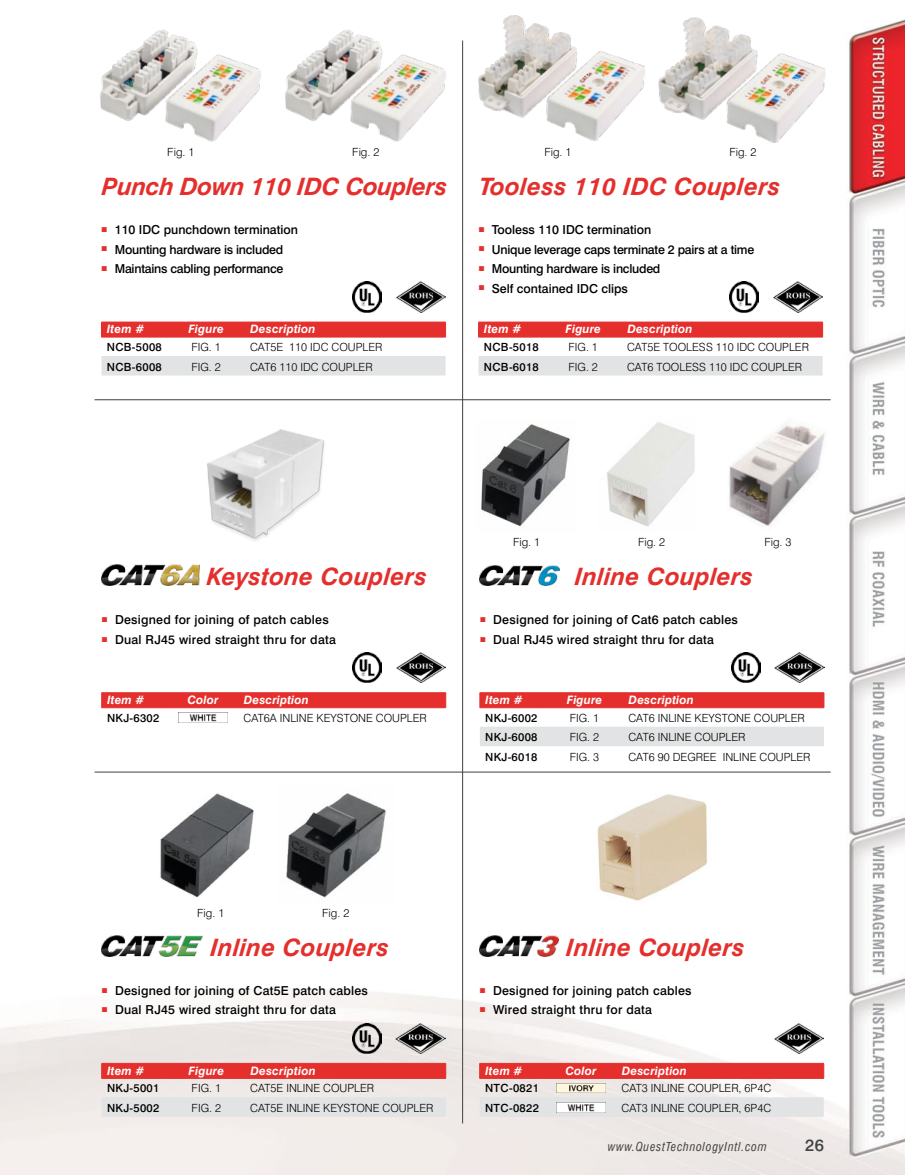
<style>
.page{position:relative;width:905px;height:1175px;background:#fff}
.page>*{position:absolute;margin:0;border:0;box-sizing:border-box;transform-origin:0 0}
.t1{font:italic 700 24px "Swiss 721 BT";letter-spacing:.015em;color:#e42f2d}
.t2{font:500 16.5px "Swiss 721 BT";color:#414042}
.t3{font:500 12.3px "Swiss 721 BT";letter-spacing:.02em;color:#000}
.t4{font:500 12.3px "Swiss 721 BT";letter-spacing:-.02em;color:#000}
.t5{font:500 12.3px "Swiss 721 BT";color:#000}
.t6{font:italic condensed 12px "Swiss 721 BT";letter-spacing:.06em;color:#414042}
.t7{font:italic 700 11.7px "Swiss 721 BT";letter-spacing:.015em;color:#fff}
.t8{font:300 11.25px "Swiss 721 BT";color:#000}
.t9{font:500 11.25px "Swiss 721 BT";letter-spacing:.025em;color:#000}
</style>
<div class="page">
<img style="left:0;top:19px;width:904px;height:1155px">
<img style="left:479px;top:935px;width:79px;height:21px">
<hr style="left:94px;top:771px;width:736px;height:1px;background:#414042">
<hr style="left:462px;top:41px;width:1px;height:1082px;background:#414042">
<img style="left:774px;top:1023px;width:49px;height:30px">
<div style="left:479px;top:1097px;width:344px;height:19px;background:#e2e3e4"></div>
<div style="left:479px;top:1063px;width:345px;height:15px;background:#e42f2d"></div>
<hr style="left:479px;top:1078px;width:61px;height:1px;background:#e42f2d">
<hr style="left:540px;top:1078px;width:81px;height:1px;background:#e42f2d">
<hr style="left:621px;top:1078px;width:203px;height:1px;background:#e42f2d">
<img style="left:556px;top:1083px;width:49px;height:9px">
<img style="left:556px;top:1102px;width:49px;height:10px">
<img style="left:575px;top:790px;width:153px;height:114px">
<img style="left:731px;top:652px;width:29px;height:30px">
<img style="left:774px;top:652px;width:50px;height:31px">
<div style="left:480px;top:726px;width:343px;height:20px;background:#e2e3e4"></div>
<div style="left:479px;top:692px;width:345px;height:15px;background:#e42f2d"></div>
<hr style="left:479px;top:707px;width:61px;height:1px;background:#e42f2d">
<hr style="left:540px;top:707px;width:88px;height:1px;background:#e42f2d">
<hr style="left:628px;top:707px;width:196px;height:1px;background:#e42f2d">
<img style="left:353px;top:652px;width:29px;height:30px">
<img style="left:396px;top:652px;width:50px;height:31px">
<svg style="left:101px;top:692px;width:345px;height:15px;background:#e4312f"></svg>
<hr style="left:101px;top:707px;width:61px;height:1px;background:#e42f2d">
<hr style="left:162px;top:707px;width:81px;height:1px;background:#e42f2d">
<hr style="left:243px;top:707px;width:203px;height:1px;background:#e42f2d">
<img style="left:178px;top:712px;width:49px;height:10px">
<img style="left:480px;top:565px;width:79px;height:21px">
<img style="left:101px;top:565px;width:98px;height:21px">
<img style="left:474px;top:419px;width:101px;height:113px">
<img style="left:596px;top:415px;width:100px;height:117px">
<img style="left:727px;top:417px;width:101px;height:114px">
<img style="left:204px;top:427px;width:129px;height:119px">
<img style="left:352px;top:1023px;width:29px;height:30px">
<img style="left:396px;top:1023px;width:49px;height:30px">
<div style="left:102px;top:1097px;width:344px;height:19px;background:#e2e3e4"></div>
<div style="left:101px;top:1063px;width:345px;height:15px;background:#e42f2d"></div>
<hr style="left:101px;top:1078px;width:61px;height:1px;background:#e42f2d">
<hr style="left:162px;top:1078px;width:88px;height:1px;background:#e42f2d">
<hr style="left:250px;top:1078px;width:196px;height:1px;background:#e42f2d">
<img style="left:102px;top:935px;width:100px;height:21px">
<img style="left:277px;top:785px;width:117px;height:118px">
<img style="left:152px;top:791px;width:104px;height:109px">
<hr style="left:94px;top:399px;width:736px;height:1px;background:#414042">
<img style="left:352px;top:282px;width:29px;height:30px">
<img style="left:396px;top:282px;width:49px;height:30px">
<div style="left:101px;top:356px;width:344px;height:19px;background:#e2e3e4"></div>
<div style="left:101px;top:322px;width:345px;height:15px;background:#e42f2d"></div>
<hr style="left:101px;top:337px;width:61px;height:1px;background:#e42f2d">
<hr style="left:162px;top:337px;width:88px;height:1px;background:#e42f2d">
<hr style="left:250px;top:337px;width:196px;height:1px;background:#e42f2d">
<img style="left:729px;top:282px;width:29px;height:30px">
<img style="left:773px;top:282px;width:49px;height:30px">
<div style="left:478px;top:356px;width:344px;height:19px;background:#e2e3e4"></div>
<div style="left:478px;top:322px;width:345px;height:15px;background:#e42f2d"></div>
<hr style="left:478px;top:337px;width:61px;height:1px;background:#e42f2d">
<hr style="left:539px;top:337px;width:88px;height:1px;background:#e42f2d">
<hr style="left:627px;top:337px;width:195px;height:1px;background:#e42f2d">
<img style="left:475px;top:15px;width:173px;height:131px">
<img style="left:655px;top:17px;width:173px;height:131px">
<img style="left:282px;top:26px;width:167px;height:120px">
<img style="left:97px;top:26px;width:167px;height:120px">
<p class="t8" style="left:167px;top:145px;width:29px">Fig. 1</p>
<p class="t8" style="left:352px;top:145px;width:29px">Fig. 2</p>
<p class="t8" style="left:544px;top:145px;width:29px">Fig. 1</p>
<p class="t8" style="left:729px;top:145px;width:29px">Fig. 2</p>
<h1 class="t1" style="left:101px;top:172px;width:682px">Punch Down 110 IDC Couplers Tooless 110 IDC Couplers</h1>
<p class="t5" style="left:101px;top:222px;width:198px"><sup>■</sup> 110 IDC punchdown termination</p>
<p class="t4" style="left:101px;top:242px;width:183px"><sup>■</sup> Mounting hardware is included</p>
<p class="t4" style="left:101px;top:261px;width:184px"><sup>■</sup> Maintains cabling performance</p>
<p class="t7" style="left:107px;top:322px;width:39px">Item #</p>
<p class="t7" style="left:188px;top:322px;width:37px">Figure</p>
<p class="t7" style="left:250px;top:322px;width:67px">Description</p>
<p class="t9" style="left:107px;top:340px;width:56px">NCB-5008</p>
<p class="t8" style="left:191px;top:340px;width:31px">FIG. 1</p>
<p class="t8" style="left:250px;top:340px;width:134px">CAT5E 110 IDC COUPLER</p>
<p class="t9" style="left:107px;top:360px;width:56px">NCB-6008</p>
<p class="t8" style="left:191px;top:360px;width:31px">FIG. 2</p>
<p class="t8" style="left:250px;top:360px;width:124px">CAT6 110 IDC COUPLER</p>
<p class="t5" style="left:478px;top:222px;width:174px"><sup>■</sup> Tooless 110 IDC termination</p>
<p class="t4" style="left:478px;top:242px;width:277px"><sup>■</sup> Unique leverage caps terminate 2 pairs at a time</p>
<p class="t4" style="left:478px;top:261px;width:183px"><sup>■</sup> Mounting hardware is included</p>
<p class="t5" style="left:478px;top:281px;width:151px"><sup>■</sup> Self contained IDC clips</p>
<p class="t7" style="left:484px;top:322px;width:39px">Item #</p>
<p class="t7" style="left:565px;top:322px;width:37px">Figure</p>
<p class="t7" style="left:627px;top:322px;width:67px">Description</p>
<p class="t9" style="left:484px;top:340px;width:56px">NCB-5018</p>
<p class="t8" style="left:568px;top:340px;width:31px">FIG. 1</p>
<p class="t8" style="left:627px;top:340px;width:183px">CAT5E TOOLESS 110 IDC COUPLER</p>
<p class="t9" style="left:484px;top:360px;width:56px">NCB-6018</p>
<p class="t8" style="left:568px;top:360px;width:31px">FIG. 2</p>
<p class="t8" style="left:627px;top:360px;width:177px">CAT6 TOOLESS 110 IDC COUPLER</p>
<p class="t8" style="left:513px;top:535px;width:29px">Fig. 1</p>
<p class="t8" style="left:638px;top:535px;width:29px">Fig. 2</p>
<p class="t8" style="left:764px;top:535px;width:29px">Fig. 3</p>
<h1 class="t1" style="left:206px;top:562px;width:224px">Keystone Couplers</h1>
<h1 class="t1" style="left:574px;top:562px;width:183px">Inline Couplers</h1>
<p class="t3" style="left:101px;top:612px;width:229px"><sup>■</sup> Designed for joining of patch cables</p>
<p class="t3" style="left:101px;top:632px;width:236px"><sup>■</sup> Dual RJ45 wired straight thru for data</p>
<p class="t7" style="left:107px;top:692px;width:39px">Item #</p>
<p class="t7" style="left:187px;top:692px;width:33px">Color</p>
<p class="t7" style="left:244px;top:692px;width:67px">Description</p>
<p class="t9" style="left:107px;top:711px;width:54px">NKJ-6302</p>
<p class="t8" style="left:243px;top:711px;width:185px">CAT6A INLINE KEYSTONE COUPLER</p>
<p class="t3" style="left:479px;top:612px;width:260px"><sup>■</sup> Designed for joining of Cat6 patch cables</p>
<p class="t3" style="left:479px;top:632px;width:236px"><sup>■</sup> Dual RJ45 wired straight thru for data</p>
<p class="t7" style="left:485px;top:692px;width:39px">Item #</p>
<p class="t7" style="left:566px;top:692px;width:37px">Figure</p>
<p class="t7" style="left:628px;top:692px;width:67px">Description</p>
<p class="t9" style="left:485px;top:711px;width:54px">NKJ-6002</p>
<p class="t8" style="left:570px;top:711px;width:31px">FIG. 1</p>
<p class="t8" style="left:628px;top:711px;width:178px">CAT6 INLINE KEYSTONE COUPLER</p>
<p class="t9" style="left:485px;top:730px;width:54px">NKJ-6008</p>
<p class="t8" style="left:570px;top:730px;width:31px">FIG. 2</p>
<p class="t8" style="left:628px;top:730px;width:119px">CAT6 INLINE COUPLER</p>
<p class="t9" style="left:485px;top:750px;width:54px">NKJ-6018</p>
<p class="t8" style="left:570px;top:750px;width:31px">FIG. 3</p>
<p class="t8" style="left:628px;top:750px;width:183px">CAT6 90 DEGREE INLINE COUPLER</p>
<p class="t8" style="left:197px;top:906px;width:29px">Fig. 1</p>
<p class="t8" style="left:322px;top:906px;width:29px">Fig. 2</p>
<h1 class="t1" style="left:210px;top:932px;width:183px">Inline Couplers</h1>
<p class="t3" style="left:101px;top:983px;width:268px"><sup>■</sup> Designed for joining of Cat5E patch cables</p>
<p class="t3" style="left:101px;top:1002px;width:236px"><sup>■</sup> Dual RJ45 wired straight thru for data</p>
<p class="t7" style="left:107px;top:1063px;width:39px">Item #</p>
<p class="t7" style="left:188px;top:1063px;width:37px">Figure</p>
<p class="t7" style="left:250px;top:1063px;width:67px">Description</p>
<p class="t9" style="left:107px;top:1081px;width:54px">NKJ-5001</p>
<p class="t8" style="left:192px;top:1081px;width:31px">FIG. 1</p>
<p class="t8" style="left:250px;top:1081px;width:125px">CAT5E INLINE COUPLER</p>
<p class="t9" style="left:107px;top:1101px;width:54px">NKJ-5002</p>
<p class="t8" style="left:192px;top:1101px;width:31px">FIG. 2</p>
<p class="t8" style="left:250px;top:1101px;width:185px">CAT5E INLINE KEYSTONE COUPLER</p>
<h1 class="t1" style="left:565px;top:932px;width:183px">Inline Couplers</h1>
<p class="t3" style="left:479px;top:983px;width:214px"><sup>■</sup> Designed for joining patch cables</p>
<p class="t3" style="left:479px;top:1002px;width:174px"><sup>■</sup> Wired straight thru for data</p>
<p class="t7" style="left:485px;top:1063px;width:39px">Item #</p>
<p class="t7" style="left:565px;top:1063px;width:33px">Color</p>
<p class="t7" style="left:621px;top:1063px;width:67px">Description</p>
<p class="t9" style="left:485px;top:1081px;width:55px">NTC-0821</p>
<p class="t8" style="left:621px;top:1081px;width:151px">CAT3 INLINE COUPLER, 6P4C</p>
<p class="t9" style="left:485px;top:1101px;width:55px">NTC-0822</p>
<p class="t8" style="left:621px;top:1101px;width:151px">CAT3 INLINE COUPLER, 6P4C</p>
<p class="t6" style="left:608px;top:1139px;width:160px">www.QuestTechnologyIntl.com</p>
<h2 class="t2" style="left:805px;top:1135px;width:20px">26</h2>
</div>
